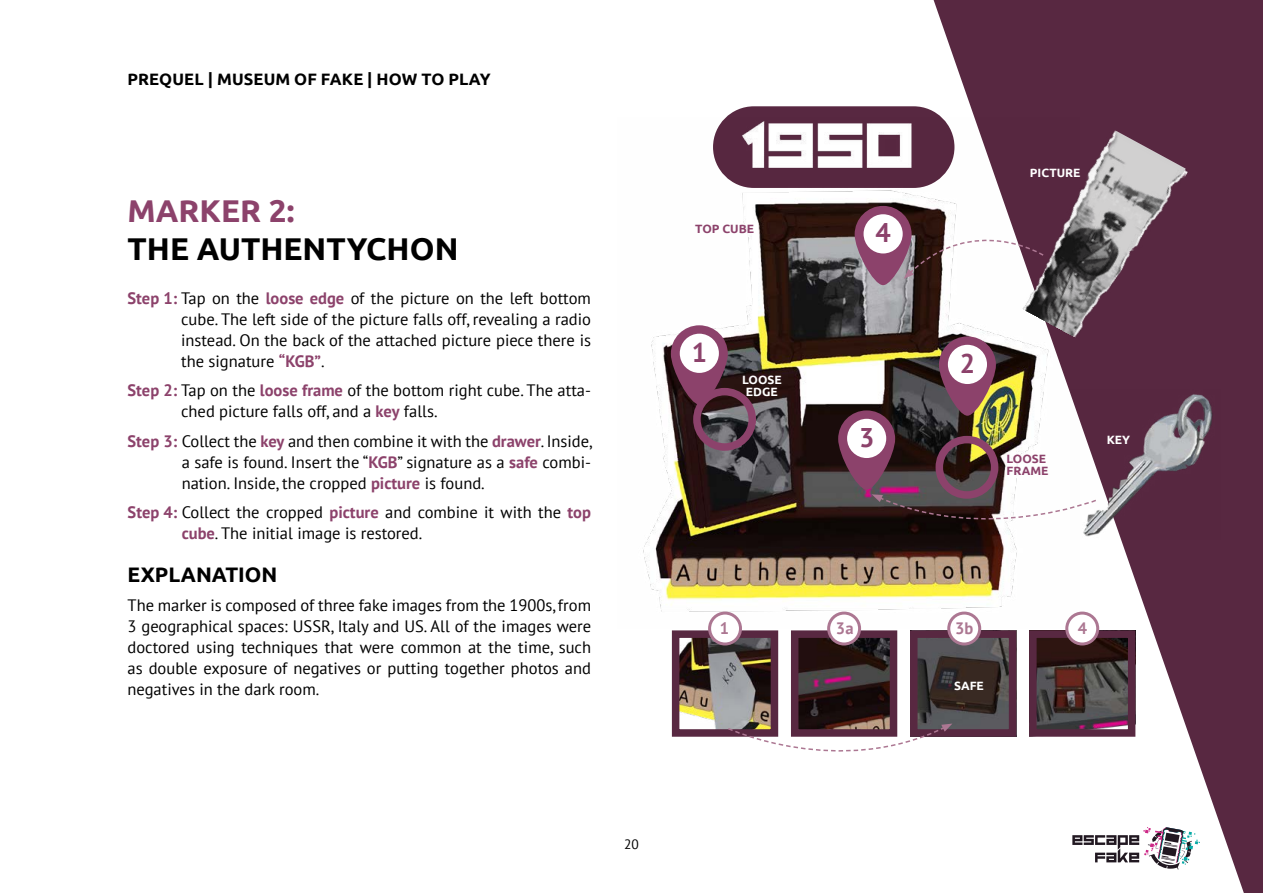
<style>
.page{position:relative;width:1263px;height:893px;background:#fff}
.page>*{position:absolute;margin:0;border:0;box-sizing:border-box;transform-origin:0 0}
.t1{font:700 31.5px "Ubuntu";color:#000}
.t2{font:700 31.5px "Ubuntu";color:#8c426b}
.t3{font:700 27px "PT Sans";color:#8c426b}
.t4{font:700 21px "Ubuntu";color:#000}
.t5{font:16.5px/21px "PT Sans";color:#000;text-align:justify}
.t6{font:700 16.5px "Ubuntu";letter-spacing:.005em;color:#000}
.t7{font:700 16.5px "PT Sans";color:#ac7792}
.t8{font:13.5px "PT Sans";color:#000}
.t9{font:700 12px/12px "Ubuntu";color:#fff;text-align:center}
.t10{font:700 12px/12px "Ubuntu";color:#8c426b}
.s1{font-weight:700;color:#8c426b}
</style>
<div class="page">
<svg style="left:934px;top:0;width:329px;height:893px;fill:#582841"></svg>
<svg style="left:1072px;top:827px;width:128px;height:42px"></svg>
<img style="left:800px;top:639px;width:88px;height:85px">
<div style="left:791px;top:630px;width:106px;height:107px;border:8px solid #582841"></div>
<div style="left:713px;top:106px;width:241px;height:82px;background:#582841;border-radius:41px"></div>
<img style="left:643px;top:117px;width:438px;height:512px">
<svg style="left:671px;top:325px;width:57px;height:80px;background:#793b5c"></svg>
<div style="left:680px;top:334px;width:39px;height:39px;background:#fff;border-radius:50%"></div>
<svg style="left:939px;top:336px;width:57px;height:80px;background:#875060"></svg>
<div style="left:948px;top:345px;width:39px;height:39px;background:#fff;border-radius:50%"></div>
<svg style="left:838px;top:410px;width:57px;height:80px;background:#793f5e"></svg>
<div style="left:847px;top:419px;width:39px;height:39px;background:#fff;border-radius:50%"></div>
<svg style="left:855px;top:206px;width:57px;height:79px;background:#915677"></svg>
<div style="left:863px;top:214px;width:40px;height:39px;background:#fff;border-radius:50%"></div>
<img style="left:1070px;top:389px;width:151px;height:150px">
<img style="left:919px;top:639px;width:88px;height:89px">
<div style="left:910px;top:630px;width:106px;height:107px;border:8px solid #582841"></div>
<img style="left:1038px;top:639px;width:88px;height:89px">
<div style="left:1029px;top:630px;width:106px;height:107px;border:8px solid #582841"></div>
<svg style="left:872px;top:494px;width:225px;height:50px"></svg>
<svg style="left:904px;top:212px;width:11px;height:67px"></svg>
<div style="left:829px;top:613px;width:30px;height:31px;background:#fff;border-radius:50%"></div>
<div style="left:827px;top:612px;width:34px;height:33px;border:3px solid #ac7792;border-radius:50%"></div>
<img style="left:681px;top:639px;width:88px;height:89px">
<div style="left:672px;top:630px;width:106px;height:107px;border:8px solid #582841"></div>
<div style="left:1067px;top:613px;width:31px;height:31px;background:#fff;border-radius:50%"></div>
<div style="left:1065px;top:612px;width:34px;height:33px;border:3px solid #ac7792;border-radius:50%"></div>
<div style="left:710px;top:613px;width:30px;height:31px;background:#fff;border-radius:50%"></div>
<div style="left:708px;top:612px;width:34px;height:33px;border:3px solid #ac7792;border-radius:50%"></div>
<div style="left:693px;top:388px;width:63px;height:63px;border:8px solid #8c426b;border-radius:50%"></div>
<div style="left:935px;top:436px;width:63px;height:63px;border:8px solid #8c426b;border-radius:50%"></div>
<div style="left:949px;top:613px;width:31px;height:31px;background:#fff;border-radius:50%"></div>
<div style="left:947px;top:612px;width:34px;height:33px;border:3px solid #ac7792;border-radius:50%"></div>
<svg style="left:727px;top:724px;width:225px;height:55px"></svg>
<img style="left:915px;top:74px;width:274px;height:273px">
<p class="t6" style="left:128px;top:70px;width:365px">PREQUEL | MUSEUM OF FAKE | HOW TO PLAY</p>
<h1 class="t2" style="left:128px;top:193px;width:168px">MARKER 2:</h1>
<h1 class="t1" style="left:128px;top:230px;width:332px">THE AUTHENTYCHON</h1>
<p class="t5" style="left:181px;top:288px;width:411px;text-indent:-54px"><span class="s1">Step 1:</span> Tap on the <span class="s1">loose edge</span> of the picture on the left bottom cube. The left side of the picture falls off, revealing a radio instead. On the back of the attached picture piece there is the signature <span class="s1">“KGB”</span>.</p>
<p class="t5" style="left:181px;top:381px;width:411px;text-indent:-54px"><span class="s1">Step 2:</span> Tap on the <span class="s1">loose frame</span> of the bottom right cube. The atta&shy;ched picture falls off, and a <span class="s1">key</span> falls.</p>
<p class="t5" style="left:182px;top:431px;width:412px;text-indent:-54px"><span class="s1">Step 3:</span> Collect the <span class="s1">key</span> and then combine it with the <span class="s1">drawer</span>. Inside, a safe is found. Insert the “<span class="s1">KGB</span>” signature as a <span class="s1">safe</span> combi&shy;nation. Inside, the cropped <span class="s1">picture</span> is found.</p>
<p class="t5" style="left:182px;top:503px;width:411px;text-indent:-54px"><span class="s1">Step 4:</span> Collect the cropped <span class="s1">picture</span> and combine it with the <span class="s1">top cube</span>. The initial image is restored.</p>
<p class="t4" style="left:128px;top:562px;width:151px">EXPLANATION</p>
<p class="t5" style="left:128px;top:596px;width:465px">The marker is composed of three fake images from the 1900s, from 3 geographical spaces: USSR, Italy and US. All of the images were doctored using techniques that were common at the time, such as double exposure of negatives or putting together photos and negatives in the dark room.</p>
<p class="t10" style="left:695px;top:222px;width:60px">TOP CUBE</p>
<h2 class="t3" style="left:692px;top:337px;width:17px">1</h2>
<p class="t9" style="left:742px;top:373px;width:41px">LOOSE<br>EDGE</p>
<h2 class="t3" style="left:875px;top:218px;width:17px">4</h2>
<h2 class="t3" style="left:859px;top:422px;width:17px">3</h2>
<p class="t9" style="left:1030px;top:167px;width:52px">PICTURE</p>
<h2 class="t3" style="left:960px;top:348px;width:17px">2</h2>
<p class="t10" style="left:1006px;top:453px;width:43px">LOOSE<br>FRAME</p>
<p class="t9" style="left:1107px;top:434px;width:25px">KEY</p>
<p class="t7" style="left:720px;top:619px;width:11px">1</p>
<p class="t7" style="left:836px;top:619px;width:19px">3a</p>
<p class="t7" style="left:955px;top:619px;width:20px">3b</p>
<p class="t7" style="left:1078px;top:619px;width:11px">4</p>
<p class="t9" style="left:954px;top:680px;width:31px">SAFE</p>
<p class="t8" style="left:624px;top:837px;width:16px">20</p>
</div>
